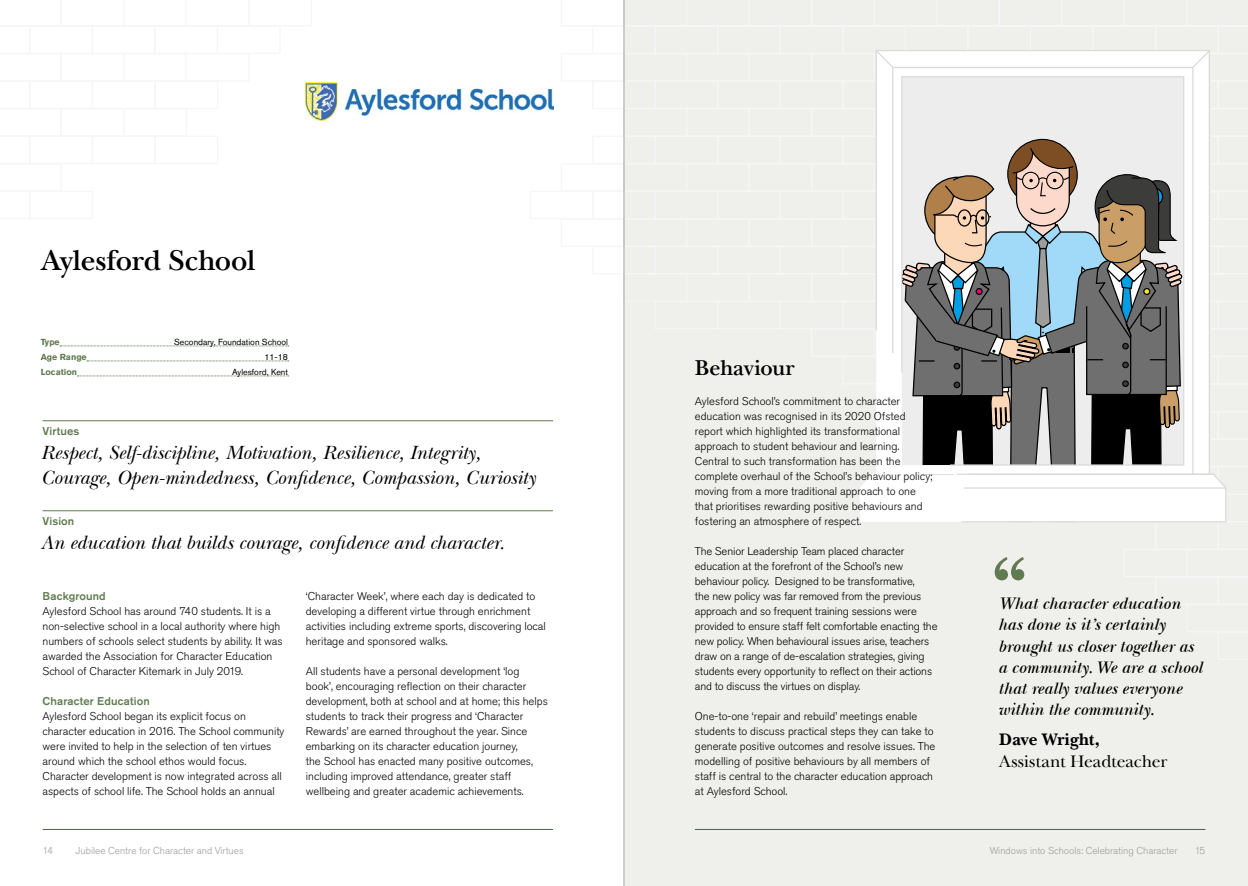
<style>
.page{position:relative;width:1248px;height:886px;background:#fff}
.page>*{position:absolute;margin:0;border:0;box-sizing:border-box;transform-origin:0 0}
.Section_Ttitle{font:600 30px "New Baskerville ITC Pro";letter-spacing:-.01em;color:#000}
.Virtues{font:600 22.5px "New Baskerville ITC Pro";letter-spacing:-.005em;color:#000}
.Vision_Statement{font:italic 20px/25px "New Baskerville ITC Pro";letter-spacing:-.005em;color:#000}
.Staff_Quote{font:italic 600 17.5px/21.2px "New Baskerville ITC Pro";letter-spacing:.005em;color:#000}
.Staff_Quote-2{font:17.5px/21.2px "New Baskerville ITC Pro";letter-spacing:-.005em;color:#000}
.Body_Copy{font:300 11.25px/15px "Akzidenz Grotesk Pro";color:#000}
.Standfirst{font:500 11.25px "Akzidenz Grotesk Pro";letter-spacing:.01em;color:#617b50}
.t1{font:300 10px "Akzidenz Grotesk Pro";color:#9d9d9c}
.Body_Copy-2{font:8.75px "Akzidenz Grotesk Pro";color:#000}
.Body_Copy-3{font:700 8.75px "Akzidenz Grotesk Pro";color:#617b50}
.s1{font-weight:700}
</style>
<div class="page">
<div style="left:623px;top:0;width:624px;height:886px;background:#eff0eb"></div>
<hr style="left:623px;top:0;width:1px;height:886px;background:#9d9d9c">
<hr style="left:43px;top:829px;width:510px;height:1px;background:#4d604a">
<hr style="left:694px;top:829px;width:511px;height:1px;background:#4d604a">
<svg style="left:623px;top:0;width:624px;height:660px"></svg>
<hr style="left:43px;top:420px;width:510px;height:1px;background:#617b50">
<hr style="left:43px;top:510px;width:510px;height:1px;background:#617b50">
<img style="left:305px;top:82px;width:248px;height:38px">
<svg style="left:60px;top:346px;width:229px;height:1px"></svg>
<svg style="left:87px;top:361px;width:202px;height:1px"></svg>
<svg style="left:77px;top:376px;width:212px;height:1px"></svg>
<p class="Section_Ttitle" style="left:41px;top:243px;width:216px">Aylesford School</p>
<p class="Body_Copy-3" style="left:41px;top:336px;width:20px">Type</p>
<p class="Body_Copy-2" style="left:174px;top:336px;width:115px">Secondary, Foundation School</p>
<p class="Body_Copy-3" style="left:41px;top:351px;width:47px">Age Range</p>
<p class="Body_Copy-2" style="left:264px;top:351px;width:25px">11-18</p>
<p class="Body_Copy-3" style="left:41px;top:366px;width:38px">Location</p>
<p class="Body_Copy-2" style="left:232px;top:366px;width:57px">Aylesford, Kent</p>
<p class="Standfirst" style="left:43px;top:424px;width:38px">Virtues</p>
<p class="Vision_Statement" style="left:41px;top:440px;width:496px">Respect, Self-discipline, Motivation, Resilience, Integrity,<br>Courage, Open-mindedness, Confidence, Compassion, Curiosity</p>
<p class="Standfirst" style="left:43px;top:514px;width:33px">Vision</p>
<p class="Vision_Statement" style="left:41px;top:530px;width:465px">An education that builds courage, confidence and character.</p>
<p class="Standfirst" style="left:43px;top:589px;width:65px">Background</p>
<p class="Body_Copy" style="left:43px;top:604px;width:242px">Aylesford School has around 740 students. It is a non-selective school in a local authority where high numbers of schools select students by ability. It was awarded the Association for Character Education School of Character Kitemark in July 2019.</p>
<p class="Standfirst" style="left:43px;top:694px;width:109px">Character Education</p>
<p class="Body_Copy" style="left:43px;top:709px;width:243px">Aylesford School began its explicit focus on character education in 2016. The School community were invited to help in the selection of ten virtues around which the school ethos would focus.<br>Character development is now integrated across all aspects of school life. The School holds an annual</p>
<p class="Body_Copy" style="left:306px;top:589px;width:242px">‘Character Week’, where each day is dedicated to developing a different virtue through enrichment activities including extreme sports, discovering local heritage and sponsored walks.</p>
<p class="Body_Copy" style="left:306px;top:664px;width:243px">All students have a personal development ‘log book’, encouraging reflection on their character development, both at school and at home; this helps students to track their progress and ‘Character Rewards’ are earned throughout the year. Since embarking on its character education journey,<br>the School has enacted many positive outcomes, including improved attendance, greater staff wellbeing and greater academic achievements.</p>
<p class="Virtues" style="left:694px;top:355px;width:101px">Behaviour</p>
<p class="Body_Copy" style="left:694px;top:394px;width:239px">Aylesford School’s commitment to character education was recognised in its 2020 Ofsted report which highlighted its transformational approach to student behaviour and learning.<br>Central to such transformation has been the complete overhaul of the School’s behaviour policy; moving from a more traditional approach to one that prioritises rewarding positive behaviours and fostering an atmosphere of respect.</p>
<p class="Body_Copy" style="left:694px;top:544px;width:244px">The Senior Leadership Team placed character education at the forefront of the School’s new behaviour policy. Designed to be transformative,<br>the new policy was far removed from the previous approach and so frequent training sessions were provided to ensure staff felt comfortable enacting the new policy. When behavioural issues arise, teachers draw on a range of de-escalation strategies, giving students every opportunity to reflect on their actions and to discuss the virtues on display.</p>
<p class="Body_Copy" style="left:694px;top:709px;width:242px">One-to-one ‘repair and rebuild’ meetings enable students to discuss practical steps they can take to generate positive outcomes and resolve issues. The modelling of positive behaviours by all members of staff is central to the character education approach at Aylesford School.</p>
<p class="Staff_Quote" style="left:999px;top:593px;width:206px">What character education has done is it’s certainly brought us closer together as a community. We are a school that really values everyone within the community.</p>
<p class="Staff_Quote-2" style="left:999px;top:729px;width:170px"><span class="s1">Dave Wright,<br></span>Assistant Headteacher</p>
<p class="t1" style="left:42px;top:844px;width:12px">14</p>
<p class="t1" style="left:76px;top:844px;width:169px">Jubilee Centre for Character and Virtues</p>
<p class="t1" style="left:989px;top:844px;width:189px">Windows into Schools: Celebrating Character</p>
<p class="t1" style="left:1194px;top:844px;width:12px">15</p>
</div>
